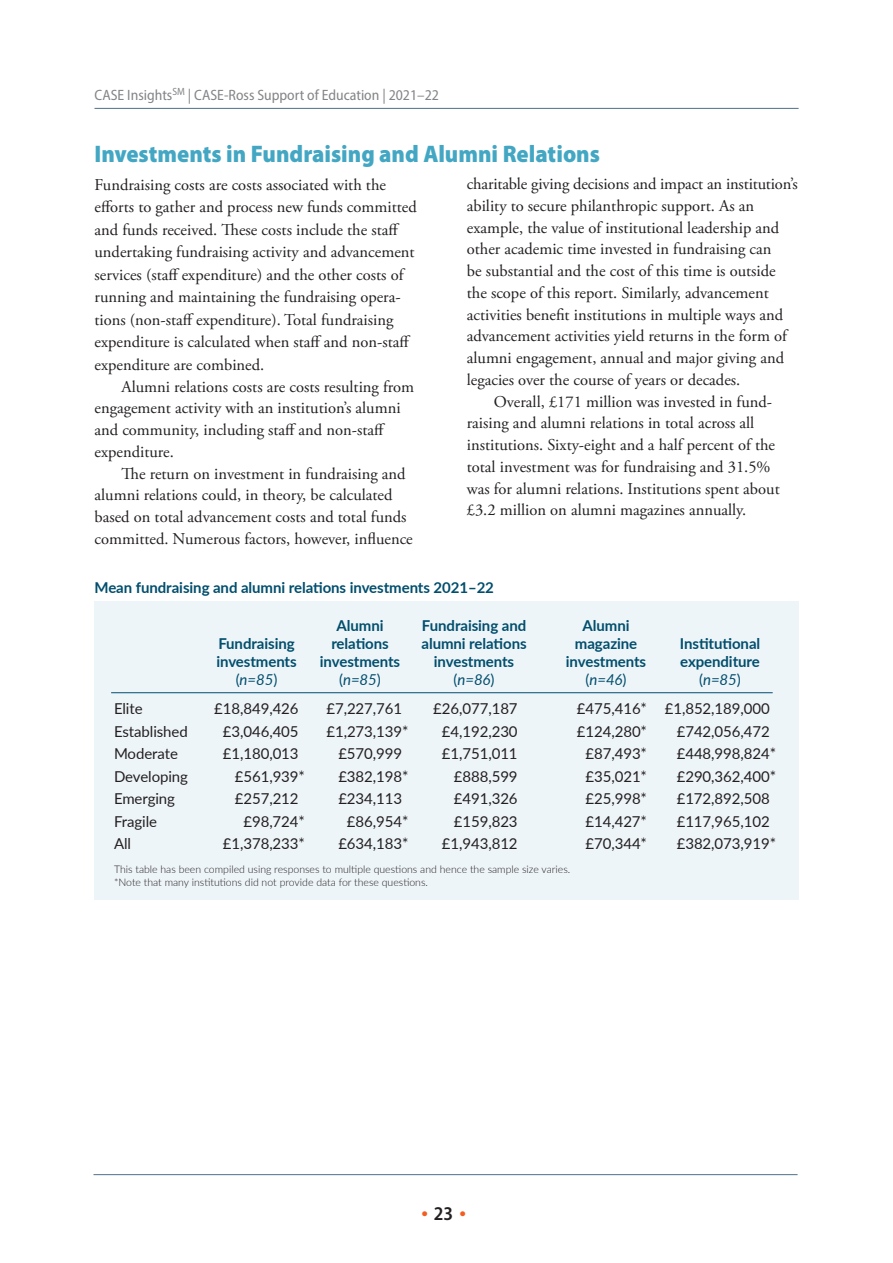
<style>
.page{position:relative;width:893px;height:1263px;background:#fff}
.page>*{position:absolute;margin:0;border:0;box-sizing:border-box;transform-origin:0 0}
.A_HED{font:900 24px "Myriad Pro";color:#43a7c4;scale:.94 1}
.t1{font:semi-condensed 24px "Myriad Pro";color:#f25d21}
.NEW_White_Papers_Bod{font:16.5px/21.8px "Adobe Garamond Pro";color:#231f20}
.t2{font:15px "Lato";letter-spacing:-.005em;color:#231f20}
.t3{font:700 15px "Lato";letter-spacing:-.005em;color:#014e6d}
.t4{font:semi-condensed 15px "Myriad Pro";color:#838588}
.t5{font:italic 15px "Lato";letter-spacing:-.005em;color:#014e6d}
.t6{font:300 10.5px "Lato";color:#231f20}
.s1{font-style:normal}
.s2{font-weight:600;font-size:19.5px;color:#231f20}
</style>
<div class="page">
<div style="left:94px;top:601px;width:705px;height:299px;background:#eef5f9"></div>
<hr style="left:111px;top:692px;width:662px;height:1px;background:#014e6d">
<hr style="left:93px;top:1174px;width:705px;height:1px;background:#4e708b">
<hr style="left:94px;top:108px;width:705px;height:1px;background:#4e708b">
<p class="t4" style="left:94px;top:86px;width:346px">CASE Insights<sup>SM</sup> | CASE-Ross Support of Education | 2021–22</p>
<p class="A_HED" style="left:94px;top:138px;width:539px">Investments in Fundraising and Alumni Relations</p>
<p class="NEW_White_Papers_Bod" style="left:94px;top:174px;width:324px;line-height:22.5px">Fundraising costs are costs associated with the efforts to gather and process new funds committed and funds received. These costs include the staff undertaking fundraising activity and advancement services (staff expenditure) and the other costs of running and maintaining the fundraising opera&shy;tions (non-staff expenditure). Total fundraising expenditure is calculated when staff and non-staff expenditure are combined.</p>
<p class="NEW_White_Papers_Bod" style="left:94px;top:376px;width:321px;text-indent:27px">Alumni relations costs are costs resulting from engagement activity with an institution’s alumni and community, including staff and non-staff expenditure.</p>
<p class="NEW_White_Papers_Bod" style="left:94px;top:463px;width:320px;text-indent:27px">The return on investment in fundraising and alumni relations could, in theory, be calculated based on total advancement costs and total funds committed. Numerous factors, however, influence</p>
<p class="NEW_White_Papers_Bod" style="left:467px;top:174px;width:333px">charitable giving decisions and impact an institution’s ability to secure philanthropic support. As an example, the value of institutional leadership and other academic time invested in fundraising can<br>be substantial and the cost of this time is outside the scope of this report. Similarly, advancement activities benefit institutions in multiple ways and advancement activities yield returns in the form of alumni engagement, annual and major giving and legacies over the course of years or decades.</p>
<p class="NEW_White_Papers_Bod" style="left:467px;top:391px;width:314px;text-indent:27px">Overall, £171 million was invested in fund&shy;raising and alumni relations in total across all institutions. Sixty-eight and a half percent of the total investment was for fundraising and 31.5% was for alumni relations. Institutions spent about £3.2 million on alumni magazines annually.</p>
<p class="t3" style="left:94px;top:576px;width:401px">Mean fundraising and alumni relations investments 2021–22</p>
<p class="t3" style="left:337px;top:614px;width:49px">Alumni</p>
<p class="t3" style="left:422px;top:614px;width:106px">Fundraising and</p>
<p class="t3" style="left:583px;top:614px;width:49px">Alumni</p>
<p class="t3" style="left:218px;top:632px;width:78px">Fundraising</p>
<p class="t3" style="left:331px;top:632px;width:59px">relations</p>
<p class="t3" style="left:421px;top:632px;width:107px">alumni relations</p>
<p class="t3" style="left:575px;top:632px;width:64px">magazine</p>
<p class="t3" style="left:680px;top:632px;width:82px">Institutional</p>
<p class="t3" style="left:216px;top:650px;width:82px">investments</p>
<p class="t3" style="left:320px;top:650px;width:82px">investments</p>
<p class="t3" style="left:434px;top:650px;width:82px">investments</p>
<p class="t3" style="left:566px;top:650px;width:82px">investments</p>
<p class="t3" style="left:680px;top:650px;width:81px">expenditure</p>
<p class="t5" style="left:236px;top:668px;width:43px"><span class="s1">(</span>n=85<span class="s1">)</span></p>
<p class="t5" style="left:339px;top:668px;width:43px"><span class="s1">(</span>n=85<span class="s1">)</span></p>
<p class="t5" style="left:454px;top:668px;width:43px"><span class="s1">(</span>n=86<span class="s1">)</span></p>
<p class="t5" style="left:586px;top:668px;width:43px"><span class="s1">(</span>n=46<span class="s1">)</span></p>
<p class="t5" style="left:699px;top:668px;width:43px"><span class="s1">(</span>n=85<span class="s1">)</span></p>
<p class="t2" style="left:114px;top:698px;width:30px">Elite</p>
<p class="t2" style="left:214px;top:698px;width:86px">£18,849,426</p>
<p class="t2" style="left:326px;top:698px;width:77px">£7,227,761</p>
<p class="t2" style="left:433px;top:698px;width:86px">£26,077,187</p>
<p class="t2" style="left:577px;top:698px;width:194px">£475,416* £1,852,189,000</p>
<p class="t2" style="left:114px;top:720px;width:75px">Established</p>
<p class="t2" style="left:223px;top:720px;width:77px">£3,046,405</p>
<p class="t2" style="left:326px;top:720px;width:84px">£1,273,139*</p>
<p class="t2" style="left:442px;top:720px;width:77px">£4,192,230</p>
<p class="t2" style="left:577px;top:720px;width:72px">£124,280*</p>
<p class="t2" style="left:677px;top:720px;width:94px">£742,056,472</p>
<p class="t2" style="left:114px;top:743px;width:65px">Moderate</p>
<p class="t2" style="left:223px;top:743px;width:77px">£1,180,013</p>
<p class="t2" style="left:338px;top:743px;width:65px">£570,999</p>
<p class="t2" style="left:442px;top:743px;width:77px">£1,751,011</p>
<p class="t2" style="left:585px;top:743px;width:63px">£87,493*</p>
<p class="t2" style="left:677px;top:743px;width:101px">£448,998,824*</p>
<p class="t2" style="left:114px;top:765px;width:76px">Developing</p>
<p class="t2" style="left:235px;top:765px;width:72px">£561,939*</p>
<p class="t2" style="left:338px;top:765px;width:72px">£382,198*</p>
<p class="t2" style="left:454px;top:765px;width:65px">£888,599</p>
<p class="t2" style="left:585px;top:765px;width:63px">£35,021*</p>
<p class="t2" style="left:677px;top:765px;width:101px">£290,362,400*</p>
<p class="t2" style="left:114px;top:788px;width:63px">Emerging</p>
<p class="t2" style="left:235px;top:788px;width:65px">£257,212</p>
<p class="t2" style="left:338px;top:788px;width:65px">£234,113</p>
<p class="t2" style="left:454px;top:788px;width:65px">£491,326</p>
<p class="t2" style="left:585px;top:788px;width:63px">£25,998*</p>
<p class="t2" style="left:677px;top:788px;width:94px">£172,892,508</p>
<p class="t2" style="left:114px;top:810px;width:45px">Fragile</p>
<p class="t2" style="left:243px;top:810px;width:63px">£98,724*</p>
<p class="t2" style="left:347px;top:810px;width:63px">£86,954*</p>
<p class="t2" style="left:454px;top:810px;width:65px">£159,823</p>
<p class="t2" style="left:585px;top:810px;width:63px">£14,427*</p>
<p class="t2" style="left:677px;top:810px;width:94px">£117,965,102</p>
<p class="t2" style="left:114px;top:833px;width:19px">All</p>
<p class="t2" style="left:223px;top:833px;width:84px">£1,378,233*</p>
<p class="t2" style="left:338px;top:833px;width:72px">£634,183*</p>
<p class="t2" style="left:442px;top:833px;width:77px">£1,943,812</p>
<p class="t2" style="left:585px;top:833px;width:63px">£70,344*</p>
<p class="t2" style="left:677px;top:833px;width:101px">£382,073,919*</p>
<p class="t6" style="left:114px;top:862px;width:458px">This table has been compiled using responses to multiple questions and hence the sample size varies.</p>
<p class="t6" style="left:114px;top:875px;width:315px">*Note that many institutions did not provide data for these questions.</p>
<h1 class="t1" style="left:421px;top:1197px;width:46px">•<span class="s2">23</span>•</h1>
</div>
